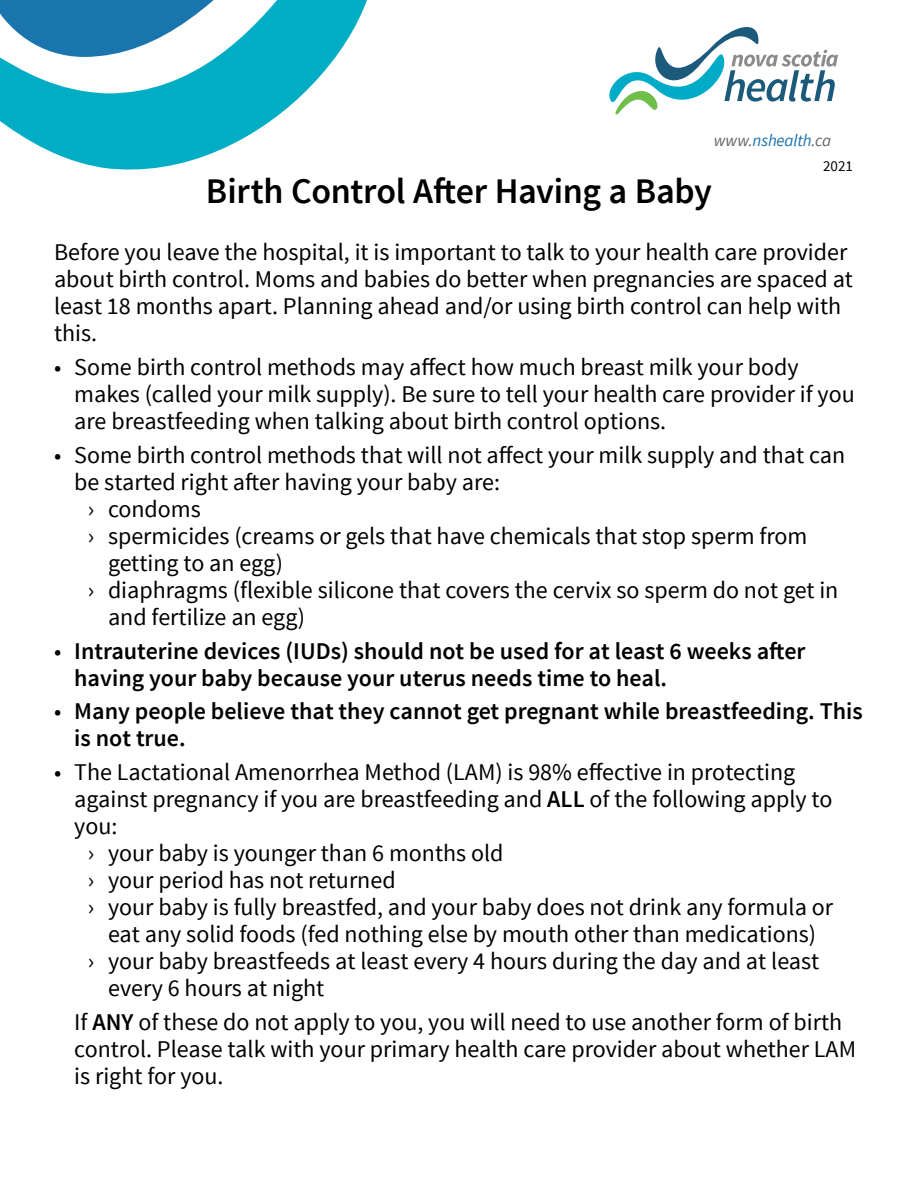
<style>
.page{position:relative;width:918px;height:1188px;background:#fff}
.page>*{position:absolute;margin:0;border:0;box-sizing:border-box;transform-origin:0 0}
.Heading_-_centred{font:600 36px "Source Sans Pro";letter-spacing:-.01em;color:#000}
.body_text{font:24px/27px "Source Sans Pro";color:#000}
.t1{font:600 24px/27px "Source Sans Pro";color:#000}
.t2{font:italic 16.95px "Source Sans Pro";letter-spacing:-.01em;color:#1a74ad}
.page{font:15px "Source Sans Pro";color:#000}
.s1{color:#636466}
.s2{font-weight:400}
.s3{font-weight:600}
</style>
<div class="page">
<svg style="left:0;top:0;width:367px;height:170px"></svg>
<svg style="left:609px;top:27px;width:229px;height:88px"></svg>
<p class="t2" style="left:714px;top:130px;width:119px"><span class="s1">www.</span>nshealth<span class="s1">.ca</span></p>
<p class="page" style="left:823px;top:157px;width:31px">2021</p>
<p class="Heading_-_centred" style="left:206px;top:169px;width:508px">Birth Control After Having a Baby</p>
<p class="body_text" style="left:54px;top:239px;width:801px">Before you leave the hospital, it is important to talk to your health care provider about birth control. Moms and babies do better when pregnancies are spaced at least 18 months apart. Planning ahead and/or using birth control can help with this.</p>
<p class="body_text" style="left:74px;top:354px;width:782px;text-indent:-20px">• Some birth control methods may affect how much breast milk your body makes (called your milk supply). Be sure to tell your health care provider if you are breastfeeding when talking about birth control options.</p>
<p class="body_text" style="left:74px;top:442px;width:773px;text-indent:-20px">• Some birth control methods that will not affect your milk supply and that can be started right after having your baby are:</p>
<p class="body_text" style="left:88px;top:496px;width:115px">› condoms</p>
<p class="body_text" style="left:108px;top:523px;width:701px;text-indent:-20px">› spermicides (creams or gels that have chemicals that stop sperm from getting to an egg)</p>
<p class="body_text" style="left:108px;top:577px;width:732px;text-indent:-20px">› diaphragms (flexible silicone that covers the cervix so sperm do not get in and fertilize an egg)</p>
<p class="t1" style="left:74px;top:638px;width:733px;text-indent:-20px"><span class="s2">•</span> Intrauterine devices (IUDs) should not be used for at least 6 weeks after having your baby because your uterus needs time to heal.</p>
<p class="t1" style="left:74px;top:699px;width:790px;text-indent:-20px"><span class="s2">•</span> Many people believe that they cannot get pregnant while breastfeeding. This is not true.</p>
<p class="body_text" style="left:74px;top:759px;width:760px;text-indent:-20px">• The Lactational Amenorrhea Method (LAM) is 98% effective in protecting against pregnancy if you are breastfeeding and <span class="s3">ALL</span> of the following apply to you:</p>
<p class="body_text" style="left:88px;top:840px;width:417px">› your baby is younger than 6 months old</p>
<p class="body_text" style="left:88px;top:867px;width:309px">› your period has not returned</p>
<p class="body_text" style="left:88px;top:894px;width:747px;text-align:center">› your baby is fully breastfed, and your baby does not drink any formula or eat any solid foods (fed nothing else by mouth other than medications)</p>
<p class="body_text" style="left:108px;top:948px;width:713px;text-indent:-20px">› your baby breastfeeds at least every 4 hours during the day and at least every 6 hours at night</p>
<p class="body_text" style="left:74px;top:1009px;width:783px">If <span class="s3">ANY</span> of these do not apply to you, you will need to use another form of birth control. Please talk with your primary health care provider about whether LAM is right for you.</p>
</div>
